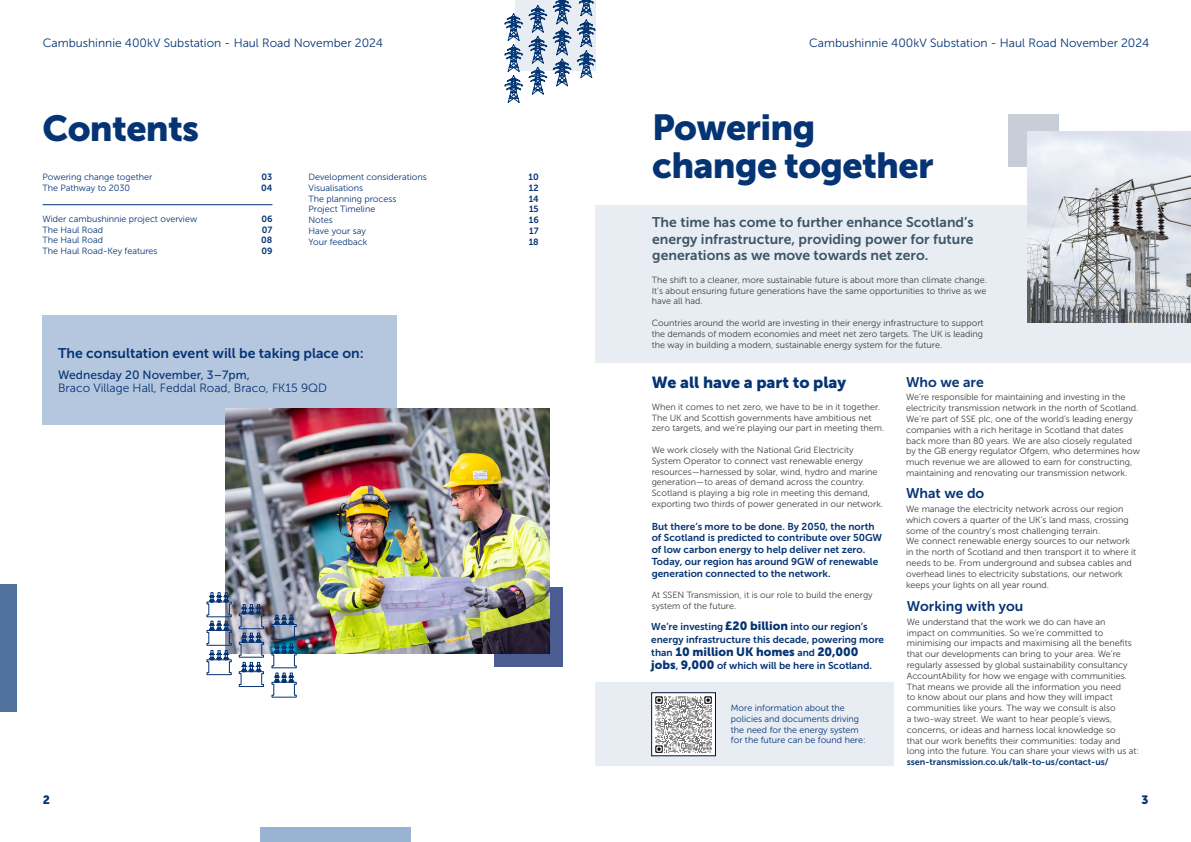
<style>
.page{position:relative;width:1191px;height:842px;background:#fff}
.page>*{position:absolute;margin:0;border:0;box-sizing:border-box;transform-origin:0 0}
.Page_Title{font:36px/38px "Museo Sans 900";letter-spacing:-.02em;color:#053474}
.Head_1{font:16px "Museo Sans 900";color:#053474}
.Intro_Para{font:14px/16.8px "Museo Sans 700";color:#3b5566;text-align:justify}
.Head_2{font:14px "Museo Sans 700";color:#053474}
.t1{font:12px "Museo Sans 300";color:#053474}
.Contents_Numbers{font:12px "Museo Sans 900";color:#053474}
.t2{font:12px "Museo Sans 500";color:#053474}
.Contents_Numbers-2{font:10px/11.8px "Museo Sans 700";color:#053474}
.Body_Text{font:9px/10.8px "Museo Sans 300";color:#3e3e3f}
.Contents{font:9px "Museo Sans 300";color:#053474}
.Body_Text-2{font:9px "Museo Sans 300";color:#053474}
.Body_Text-3{font:9px "Museo Sans 700";color:#053474}
.Contents_Numbers-3{font:9px "Museo Sans 700";color:#053474}
.s1{font-family:"Museo Sans 900";font-size:12px}
.s2{font-family:"Museo Sans 700";font-size:10px}
</style>
<div class="page">
<hr style="left:43px;top:204px;width:229px;height:1px;background:#053474">
<div style="left:595px;top:205px;width:596px;height:157px;background:#e8edf4"></div>
<div style="left:1008px;top:114px;width:50px;height:52px;background:#c7ced7"></div>
<img style="left:1027px;top:132px;width:164px;height:190px">
<div style="left:595px;top:682px;width:299px;height:84px;background:#e8edf4"></div>
<img style="left:653px;top:694px;width:60px;height:60px">
<div style="left:651px;top:692px;width:64px;height:64px;border:1px solid #080d35"></div>
<div style="left:494px;top:588px;width:68px;height:79px;background:#4b5c92"></div>
<div style="left:43px;top:315px;width:354px;height:110px;background:#b5c7de"></div>
<img style="left:225px;top:409px;width:325px;height:245px">
<svg style="left:206px;top:592px;width:91px;height:105px"></svg>
<svg style="left:504px;top:0;width:92px;height:103px"></svg>
<div style="left:0;top:584px;width:16px;height:127px;background:#4f729d"></div>
<div style="left:260px;top:828px;width:150px;height:14px;background:#99b3d3"></div>
<h3 class="t1" style="left:43px;top:37px;width:341px">Cambushinnie 400kV Substation - Haul Road November 2024</h3>
<h3 class="t1" style="left:809px;top:37px;width:341px">Cambushinnie 400kV Substation - Haul Road November 2024</h3>
<p class="Page_Title" style="left:43px;top:109px;width:158px">Contents</p>
<p class="Contents" style="left:43px;top:172px;width:111px">Powering change together</p>
<p class="Contents" style="left:43px;top:183px;width:89px">The Pathway to 2030</p>
<p class="Contents" style="left:43px;top:214px;width:156px">Wider cambushinnie project overview</p>
<p class="Contents" style="left:43px;top:225px;width:62px">The Haul Road</p>
<p class="Contents" style="left:43px;top:235px;width:62px">The Haul Road</p>
<p class="Contents" style="left:43px;top:246px;width:116px">The Haul Road-Key features</p>
<p class="Contents_Numbers-3" style="left:262px;top:172px;width:12px">03</p>
<p class="Contents_Numbers-3" style="left:261px;top:183px;width:13px">04</p>
<p class="Contents_Numbers-3" style="left:261px;top:214px;width:13px">06</p>
<p class="Contents_Numbers-3" style="left:262px;top:224px;width:12px">07</p>
<p class="Contents_Numbers-3" style="left:261px;top:235px;width:13px">08</p>
<p class="Contents_Numbers-3" style="left:261px;top:246px;width:13px">09</p>
<p class="Contents" style="left:308px;top:172px;width:120px">Development considerations</p>
<p class="Contents" style="left:308px;top:183px;width:56px">Visualisations</p>
<p class="Contents" style="left:308px;top:194px;width:89px">The planning process</p>
<p class="Contents" style="left:308px;top:204px;width:68px">Project Timeline</p>
<p class="Contents" style="left:308px;top:215px;width:26px">Notes</p>
<p class="Contents" style="left:308px;top:226px;width:59px">Have your say</p>
<p class="Contents" style="left:308px;top:237px;width:60px">Your feedback</p>
<p class="Head_2" style="left:58px;top:346px;width:307px">The consultation event will be taking place on:</p>
<p class="t2" style="left:58px;top:368px;width:193px">Wednesday 20 November, 3–7pm,</p>
<p class="t1" style="left:58px;top:382px;width:270px">Braco Village Hall, Feddal Road, Braco, FK15 9QD</p>
<p class="Contents_Numbers-3" style="left:528px;top:172px;width:12px">10</p>
<p class="Contents_Numbers-3" style="left:529px;top:183px;width:11px">12</p>
<p class="Contents_Numbers-3" style="left:529px;top:193px;width:12px">14</p>
<p class="Contents_Numbers-3" style="left:529px;top:204px;width:11px">15</p>
<p class="Contents_Numbers-3" style="left:529px;top:215px;width:12px">16</p>
<p class="Contents_Numbers-3" style="left:529px;top:226px;width:11px">17</p>
<p class="Contents_Numbers-3" style="left:528px;top:237px;width:12px">18</p>
<p class="Page_Title" style="left:652px;top:109px;width:283px">Powering change together</p>
<p class="Intro_Para" style="left:652px;top:214px;width:323px">The time has come to further enhance Scotland’s energy infrastructure, providing power for future generations as we move towards net zero.</p>
<p class="Body_Text" style="left:651px;top:274px;width:337px">The shift to a cleaner, more sustainable future is about more than climate change.</p>
<p class="Body_Text" style="left:651px;top:285px;width:336px">It’s about ensuring future generations have the same opportunities to thrive as we</p>
<p class="Body_Text" style="left:651px;top:296px;width:52px">have all had.</p>
<p class="Body_Text" style="left:651px;top:318px;width:333px">Countries around the world are investing in their energy infrastructure to support</p>
<p class="Body_Text" style="left:651px;top:328px;width:333px">the demands of modern economies and meet net zero targets. The UK is leading</p>
<p class="Body_Text" style="left:651px;top:339px;width:292px">the way in building a modern, sustainable energy system for the future.</p>
<p class="Head_1" style="left:651px;top:373px;width:196px">We all have a part to play</p>
<p class="Body_Text" style="left:651px;top:401px;width:230px">When it comes to net zero, we have to be in it together.</p>
<p class="Body_Text" style="left:651px;top:412px;width:221px">The UK and Scottish governments have ambitious net</p>
<p class="Body_Text" style="left:651px;top:423px;width:234px">zero targets, and we’re playing our part in meeting them.</p>
<p class="Body_Text" style="left:651px;top:444px;width:203px">We work closely with the National Grid Electricity</p>
<p class="Body_Text" style="left:651px;top:455px;width:233px">System Operator to connect vast renewable energy resources—harnessed by solar, wind, hydro and marine generation—to areas of demand across the country.<br>Scotland is playing a big role in meeting this demand, exporting two thirds of power generated in our network.</p>
<p class="Contents_Numbers-2" style="left:651px;top:520px;width:224px">But there’s more to be done. By 2050, the north</p>
<p class="Contents_Numbers-2" style="left:651px;top:532px;width:232px">of Scotland is predicted to contribute over 50GW</p>
<p class="Contents_Numbers-2" style="left:651px;top:544px;width:215px">of low carbon energy to help deliver net zero.</p>
<p class="Contents_Numbers-2" style="left:651px;top:556px;width:228px">Today, our region has around 9GW of renewable generation connected to the network.</p>
<p class="Body_Text" style="left:651px;top:590px;width:222px">At SSEN Transmission, it is our role to build the energy system of the future.</p>
<p class="Contents_Numbers-2" style="left:651px;top:621px;width:234px;line-height:12.8px">We’re investing <span class="s1">£20 billion</span> into our region’s energy infrastructure this decade, powering more</p>
<p class="Contents_Numbers" style="left:651px;top:645px;width:209px"><span class="s2">than</span> 10 million UK homes <span class="s2">and</span> 20,000</p>
<p class="Contents_Numbers-2" style="left:651px;top:659px;width:222px"><span class="s1">jobs</span>, <span class="s1">9,000</span> of which will be here in Scotland.</p>
<p class="Body_Text-2" style="left:731px;top:703px;width:115px">More information about the</p>
<p class="Body_Text-2" style="left:731px;top:714px;width:130px">policies and documents driving</p>
<p class="Body_Text-2" style="left:731px;top:725px;width:129px">the need for the energy system</p>
<p class="Body_Text-2" style="left:731px;top:735px;width:136px">for the future can be found here:</p>
<p class="Head_2" style="left:906px;top:374px;width:79px">Who we are</p>
<p class="Body_Text" style="left:906px;top:392px;width:235px">We’re responsible for maintaining and investing in the electricity transmission network in the north of Scotland.<br>We’re part of SSE plc, one of the world’s leading energy companies with a rich heritage in Scotland that dates back more than 80 years. We are also closely regulated by the GB energy regulator Ofgem, who determines how much revenue we are allowed to earn for constructing, maintaining and renovating our transmission network.</p>
<p class="Head_2" style="left:906px;top:485px;width:80px">What we do</p>
<p class="Body_Text" style="left:906px;top:503px;width:224px">We manage the electricity network across our region which covers a quarter of the UK’s land mass, crossing some of the country’s most challenging terrain.</p>
<p class="Body_Text" style="left:906px;top:536px;width:232px">We connect renewable energy sources to our network in the north of Scotland and then transport it to where it needs to be. From underground and subsea cables and overhead lines to electricity substations, our network</p>
<p class="Body_Text" style="left:906px;top:579px;width:144px">keeps your lights on all year round.</p>
<p class="Head_2" style="left:906px;top:598px;width:118px">Working with you</p>
<p class="Body_Text" style="left:906px;top:616px;width:226px">We understand that the work we do can have an impact on communities. So we’re committed to minimising our impacts and maximising all the benefits that our developments can bring to your area. We’re regularly assessed by global sustainability consultancy AccountAbility for how we engage with communities.</p>
<p class="Body_Text" style="left:906px;top:681px;width:216px">That means we provide all the information you need to know about our plans and how they will impact communities like yours. The way we consult is also</p>
<p class="Body_Text" style="left:906px;top:714px;width:210px">a two-way street. We want to hear people’s views, concerns, or ideas and harness local knowledge so</p>
<p class="Body_Text" style="left:906px;top:735px;width:215px">that our work benefits their communities: today and</p>
<p class="Body_Text" style="left:906px;top:746px;width:234px">long into the future. You can share your views with us at:</p>
<p class="Body_Text-3" style="left:906px;top:757px;width:203px">ssen-transmission.co.uk/talk-to-us/contact-us/</p>
<h3 class="Contents_Numbers" style="left:43px;top:793px;width:9px">2</h3>
<h3 class="Contents_Numbers" style="left:1141px;top:793px;width:9px">3</h3>
</div>
